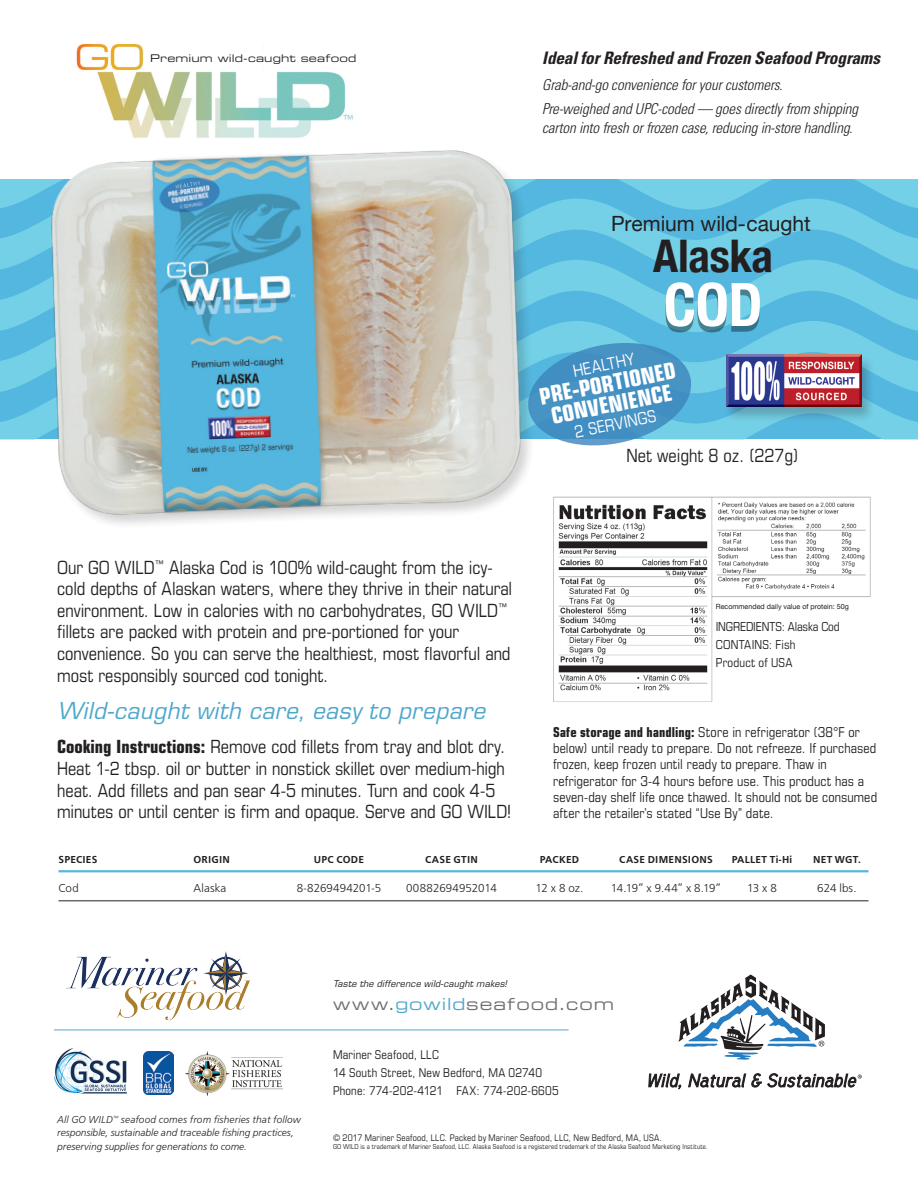
<style>
.page{position:relative;width:918px;height:1188px;background:#fff}
.page>*{position:absolute;margin:0;border:0;box-sizing:border-box;transform-origin:0 0}
.t1{font:700 condensed 60px "Helvetica Neue";color:#fff}
.t2{font:700 condensed 45px "Helvetica Neue";letter-spacing:-.01em;color:#231f20}
.t3{font:italic 22.5px "Palindrome S Si";letter-spacing:.025em;color:#4ea7cb}
.t4{font:700 condensed 22.5px/21px "Palindrome Condensed S Si";color:#fff;text-align:center}
.t5{font:21px "Helvetica Neue";letter-spacing:-.005em;color:#231f20}
.Body{font:18px/21.6px "Palindrome Condensed S Si Condensed";color:#231f20}
.t6{font:italic 700 condensed 17.25px "Univers";letter-spacing:-.005em;color:#231f20}
.t7{font:16.5px "Palindrome Expanded S Si Expanded";letter-spacing:.06em;color:#6f7073}
.t8{font:16.5px "Palindrome Condensed S Si Condensed";color:#fff}
.t9{font:italic 300 condensed 15px/18.8px "Univers";letter-spacing:-.005em;color:#231f20}
.t10{font:13.5px/16.2px "Palindrome Condensed S Si Condensed";letter-spacing:.015em;color:#231f20}
.t11{font:12.3px "Palindrome Condensed S Si Condensed";letter-spacing:.005em;color:#231f20}
.t12{font:12px "Palindrome Condensed S Si Condensed";letter-spacing:.02em;color:#231f20}
.t13{font:300 12px "Carto Gothic Pro";letter-spacing:.005em;color:#231f20}
.t14{font:italic 300 10.5px/13.5px "Carto Gothic Pro";color:#231f20}
.t15{font:700 10.5px "Carto Gothic Pro";letter-spacing:.02em;color:#231f20}
.t16{font:10.5px "Palindrome Expanded S Si Expanded";letter-spacing:.015em;color:#231f20}
.t17{font:9px "Palindrome Condensed S Si Condensed";letter-spacing:.02em;color:#231f20}
.t18{font:italic 9px "Palindrome S Si";letter-spacing:.025em;color:#231f20}
.t19{font:7.2px "Helvetica Neue";color:#231f20}
.t20{font:6.75px "Palindrome Condensed S Si Condensed";letter-spacing:.025em;color:#231f20}
.s1{font-family:"Palindrome Condensed S Si";font-weight:700;font-stretch:condensed}
.s2{color:#4ea7cb}
</style>
<div class="page">
<svg style="left:0;top:179px;width:918px;height:20px;background:#62c3e2"></svg>
<svg style="left:0;top:199px;width:918px;height:61px;background:#63c3e2"></svg>
<svg style="left:0;top:260px;width:918px;height:61px;background:#63c3e2"></svg>
<svg style="left:0;top:321px;width:918px;height:61px;background:#65c4e1"></svg>
<svg style="left:0;top:382px;width:918px;height:57px;background:#61c1e1"></svg>
<img style="left:553px;top:496px;width:318px;height:206px">
<hr style="left:58px;top:870px;width:810px;height:2px;background:#54b7df">
<hr style="left:58px;top:901px;width:810px;height:1px;background:#231f20">
<img style="left:29px;top:150px;width:519px;height:375px">
<img style="left:66px;top:951px;width:184px;height:70px">
<img style="left:54px;top:1048px;width:73px;height:45px">
<img style="left:185px;top:1051px;width:98px;height:45px">
<img style="left:143px;top:1051px;width:31px;height:44px">
<div style="left:723px;top:355px;width:158px;height:74px;background:#231f20;opacity:.25"></div>
<img style="left:726px;top:355px;width:135px;height:52px">
<hr style="left:54px;top:1030px;width:515px;height:1px;background:#4ea7cb">
<svg style="left:523px;top:337px;width:173px;height:115px;background:#5ea8d0"></svg>
<svg style="left:678px;top:975px;width:147px;height:85px"></svg>
<svg style="left:648px;top:1073px;width:34px;height:16px"></svg>
<svg style="left:688px;top:1073px;width:174px;height:15px"></svg>
<img style="left:76px;top:44px;width:277px;height:94px">
<p class="t16" style="left:150px;top:51px;width:208px">Premium wild-caught seafood</p>
<p class="t6" style="left:542px;top:48px;width:339px">Ideal for Refreshed and Frozen Seafood Programs</p>
<p class="t9" style="left:542px;top:75px;width:242px">Grab-and-go convenience for your customers.</p>
<p class="t9" style="left:542px;top:99px;width:317px">Pre-weighed and UPC-coded — goes directly from shipping carton into fresh or frozen case, reducing in-store handling.</p>
<p class="t5" style="left:611px;top:211px;width:201px">Premium wild-caught</p>
<p class="t2" style="left:653px;top:229px;width:122px">Alaska</p>
<p class="t1" style="left:664px;top:268px;width:100px">COD</p>
<p class="t8" style="left:571px;top:361px;width:64px;rotate:-11deg">HEALTHY</p>
<p class="t4" style="left:538px;top:386px;width:140px;rotate:-11deg">Pre-portioned convenience</p>
<p class="t8" style="left:573px;top:422px;width:23px;rotate:-11deg">2 ser</p>
<p class="t8" style="left:613px;top:414px;width:19px;rotate:-11deg">vings</p>
<p class="Body" style="left:627px;top:445px;width:173px">Net weight 8 oz. (227g)</p>
<p class="Body" style="left:57px;top:556px;width:457px">Our GO WILD<sup>™</sup> Alaska Cod is 100% wild-caught from the icy&shy;cold depths of Alaskan waters, where they thrive in their natural environment. Low in calories with no carbohydrates, GO WILD<sup>™ </sup>fillets are packed with protein and pre-portioned for your convenience. So you can serve the healthiest, most flavorful and most responsibly sourced cod tonight.</p>
<p class="t3" style="left:57px;top:697px;width:430px">Wild-caught with care, easy to prepare</p>
<p class="Body" style="left:57px;top:736px;width:456px"><span class="s1">Cooking Instructions:</span> Remove cod fillets from tray and blot dry.<br>Heat 1-2 tbsp. oil or butter in nonstick skillet over medium-high heat. Add fillets and pan sear 4-5 minutes. Turn and cook 4-5 minutes or until center is firm and opaque. Serve and GO WILD!</p>
<p class="t19" style="left:716px;top:602px;width:135px">Recommended daily value of protein: 50g</p>
<p class="t11" style="left:716px;top:619px;width:126px">INGREDIENTS: Alaska Cod</p>
<p class="t11" style="left:716px;top:637px;width:81px">CONTAINS: Fish</p>
<p class="t11" style="left:716px;top:655px;width:78px">Product of USA</p>
<p class="t10" style="left:553px;top:724px;width:326px"><span class="s1">Safe storage and handling:</span> Store in refrigerator (38°F or below) until ready to prepare. Do not refreeze. If purchased frozen, keep frozen until ready to prepare. Thaw in refrigerator for 3-4 hours before use. This product has a seven-day shelf life once thawed. It should not be consumed after the retailer’s stated “Use By” date.</p>
<p class="t15" style="left:58px;top:853px;width:37px">SPECIES</p>
<p class="t15" style="left:194px;top:853px;width:38px">ORIGIN</p>
<p class="t15" style="left:314px;top:853px;width:52px">UPC CODE</p>
<p class="t15" style="left:425px;top:853px;width:45px">CASE GTINPAC</p>
<p class="t15" style="left:559px;top:853px;width:23px">KEDC</p>
<p class="t15" style="left:626px;top:853px;width:179px">ASE DIMENSIONS PALLET TI-HI NE</p>
<p class="t15" style="left:827px;top:853px;width:36px">T WGT.</p>
<p class="t13" style="left:58px;top:881px;width:22px">Cod</p>
<p class="t13" style="left:194px;top:881px;width:34px">Alaska</p>
<p class="t13" style="left:297px;top:881px;width:86px">8-8269494201-5</p>
<p class="t13" style="left:406px;top:881px;width:92px">00882694952014</p>
<p class="t13" style="left:536px;top:881px;width:49px">12 x 8 oz.</p>
<p class="t13" style="left:611px;top:881px;width:112px">14.19” x 9.44” x 8.19”</p>
<p class="t13" style="left:747px;top:881px;width:31px">13 x 8</p>
<p class="t13" style="left:817px;top:881px;width:41px">624 lbs.</p>
<p class="t14" style="left:57px;top:1113px;width:245px">All GO WILD<sup>™</sup> seafood comes from fisheries that follow responsible, sustainable and traceable fishing practices, preserving supplies for generations to come.</p>
<p class="t18" style="left:333px;top:978px;width:176px">Taste the difference wild-caught makes!</p>
<p class="t7" style="left:333px;top:992px;width:283px">www.<span class="s2">gowild</span>seafood.com</p>
<p class="t12" style="left:333px;top:1047px;width:108px">Mariner Seafood, LLC</p>
<p class="t12" style="left:333px;top:1065px;width:211px">14 South Street, New Bedford, MA 02740</p>
<p class="t12" style="left:333px;top:1083px;width:227px">Phone: 774-202-4121 FAX: 774-202-6605</p>
<p class="t17" style="left:333px;top:1132px;width:331px">© 2017 Mariner Seafood, LLC. Packed by Mariner Seafood, LLC, New Bedford, MA, USA.</p>
<p class="t20" style="left:333px;top:1143px;width:376px">GO Wild is a trademark of Mariner Seafood, LLC. Alaska Seafood is a registered trademark of the Alaska Seafood Marketing Institute.</p>
</div>
